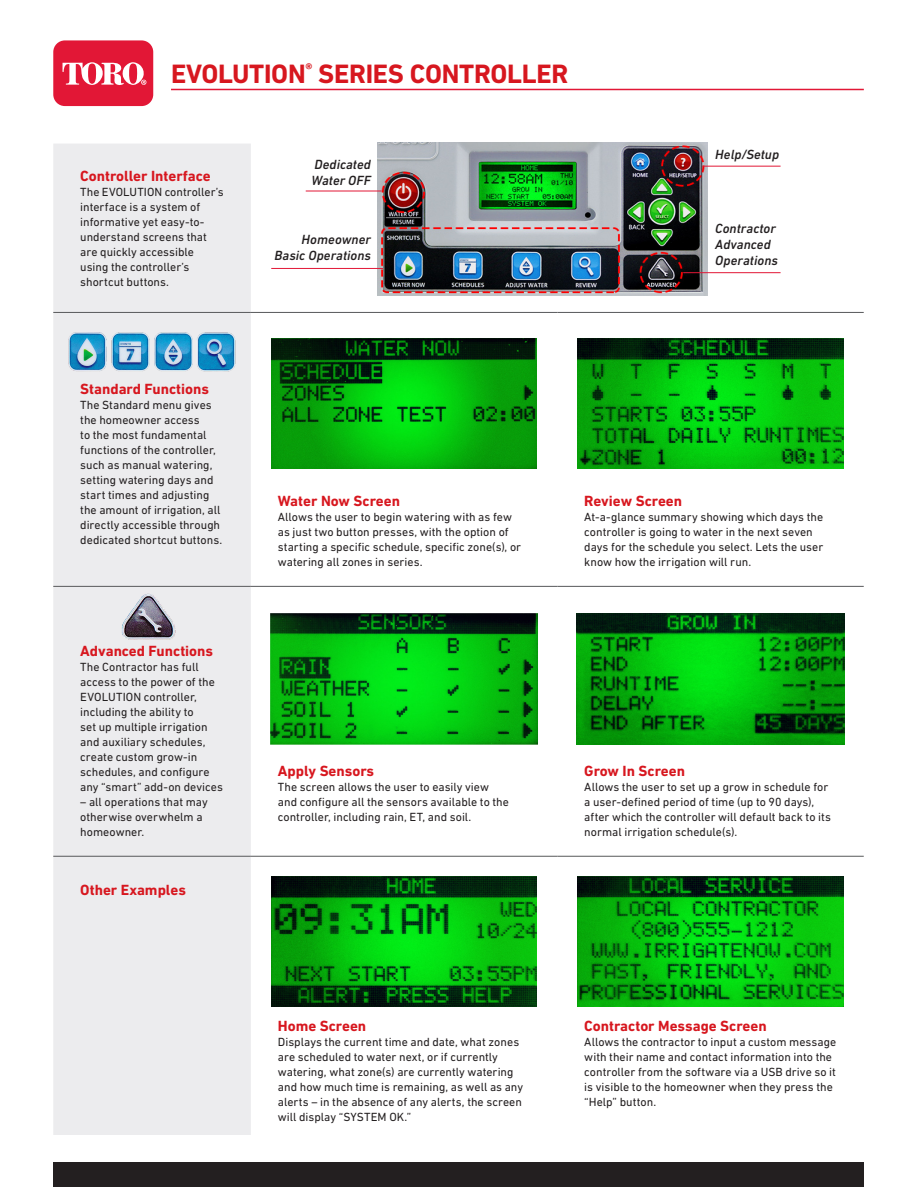
<style>
.page{position:relative;width:917px;height:1187px;background:#fff}
.page>*{position:absolute;margin:0;border:0;box-sizing:border-box;transform-origin:0 0}
.t1{font:700 27px "DIN Next LT Pro";letter-spacing:-.01em;color:#d7171f}
.t2{font:700 15px "DIN Next LT Pro";color:#d7171f}
.t3{font:italic 500 13.5px "DIN Next LT Pro";letter-spacing:.005em;color:#231f20}
.t4{font:12px/15px "DIN Next LT Pro";color:#231f20}
</style>
<div class="page">
<div style="left:53px;top:1162px;width:810px;height:24px;background:#231f20"></div>
<hr style="left:171px;top:89px;width:692px;height:1px;background:#e21736">
<div style="left:53px;top:40px;width:100px;height:66px;background:#e21736;border-radius:12px"></div>
<svg style="left:62px;top:62px;width:84px;height:23px"></svg>
<div style="left:53px;top:144px;width:198px;height:990px;background:#ececee"></div>
<hr style="left:53px;top:586px;width:198px;height:1px;background:#57585a">
<hr style="left:251px;top:586px;width:306px;height:1px;background:#57585a">
<hr style="left:557px;top:586px;width:306px;height:1px;background:#57585a">
<hr style="left:53px;top:855px;width:198px;height:1px;background:#57585a">
<hr style="left:251px;top:855px;width:306px;height:1px;background:#57585a">
<hr style="left:557px;top:855px;width:306px;height:1px;background:#57585a">
<hr style="left:53px;top:312px;width:198px;height:1px;background:#57585a">
<hr style="left:251px;top:312px;width:306px;height:1px;background:#57585a">
<hr style="left:557px;top:312px;width:306px;height:1px;background:#57585a">
<img style="left:271px;top:338px;width:265px;height:130px">
<img style="left:577px;top:338px;width:266px;height:130px">
<img style="left:270px;top:613px;width:268px;height:131px">
<img style="left:576px;top:613px;width:268px;height:131px">
<img style="left:271px;top:876px;width:265px;height:130px">
<img style="left:577px;top:876px;width:266px;height:130px">
<img style="left:377px;top:142px;width:330px;height:153px">
<hr style="left:702px;top:166px;width:78px;height:1px;background:#e21736">
<hr style="left:683px;top:272px;width:97px;height:1px;background:#e21736">
<hr style="left:271px;top:268px;width:112px;height:1px;background:#e21736">
<hr style="left:305px;top:191px;width:76px;height:1px;background:#e21736">
<img style="left:64px;top:330px;width:176px;height:43px">
<img style="left:116px;top:590px;width:63px;height:53px">
<p class="t1" style="left:171px;top:58px;width:398px">EVOLUTION<sup>®</sup> SERIES CONTROLLER</p>
<p class="t2" style="left:80px;top:167px;width:132px">Controller Interface</p>
<p class="t4" style="left:80px;top:184px;width:145px">The EVOLUTION controller’s interface is a system of informative yet easy-to&shy;understand screens that are quickly accessible using the controller’s shortcut buttons.</p>
<p class="t3" style="left:314px;top:156px;width:58px">Dedicated</p>
<p class="t3" style="left:311px;top:172px;width:61px">Water OFF</p>
<p class="t3" style="left:301px;top:232px;width:71px">Homeowner</p>
<p class="t3" style="left:274px;top:248px;width:98px">Basic Operations</p>
<p class="t3" style="left:715px;top:146px;width:65px">Help/Setup</p>
<p class="t3" style="left:715px;top:220px;width:62px">Contractor</p>
<p class="t3" style="left:715px;top:237px;width:57px">Advanced</p>
<p class="t3" style="left:715px;top:253px;width:64px">Operations</p>
<p class="t2" style="left:80px;top:380px;width:130px">Standard Functions</p>
<p class="t4" style="left:80px;top:397px;width:143px">The Standard menu gives the homeowner access<br>to the most fundamental functions of the controller, such as manual watering, setting watering days and start times and adjusting the amount of irrigation, all directly accessible through dedicated shortcut buttons.</p>
<p class="t2" style="left:80px;top:642px;width:134px">Advanced Functions</p>
<p class="t4" style="left:80px;top:659px;width:144px">The Contractor has full access to the power of the<br>EVOLUTION controller, including the ability to<br>set up multiple irrigation and auxiliary schedules, create custom grow-in schedules, and configure any “smart” add-on devices</p>
<p class="t4" style="left:80px;top:794px;width:129px">– all operations that may otherwise overwhelm a homeowner.</p>
<p class="t2" style="left:80px;top:880px;width:107px">Other Examples</p>
<p class="t2" style="left:278px;top:492px;width:124px">Water Now Screen</p>
<p class="t4" style="left:278px;top:509px;width:245px">Allows the user to begin watering with as few as just two button presses, with the option of starting a specific schedule, specific zone(s), or watering all zones in series.</p>
<p class="t2" style="left:278px;top:762px;width:98px">Apply Sensors</p>
<p class="t4" style="left:278px;top:779px;width:232px">The screen allows the user to easily view and configure all the sensors available to the controller, including rain, ET, and soil.</p>
<p class="t2" style="left:584px;top:492px;width:99px">Review Screen</p>
<p class="t4" style="left:584px;top:509px;width:240px">At-a-glance summary showing which days the controller is going to water in the next seven days for the schedule you select. Lets the user know how the irrigation will run.</p>
<p class="t2" style="left:584px;top:762px;width:102px">Grow In Screen</p>
<p class="t4" style="left:584px;top:779px;width:248px">Allows the user to set up a grow in schedule for a user-defined period of time (up to 90 days), after which the controller will default back to its normal irrigation schedule(s).</p>
<p class="t2" style="left:278px;top:1017px;width:90px">Home Screen</p>
<p class="t4" style="left:278px;top:1034px;width:247px">Displays the current time and date, what zones are scheduled to water next, or if currently watering, what zone(s) are currently watering and how much time is remaining, as well as any alerts – in the absence of any alerts, the screen will display “SYSTEM OK.”</p>
<p class="t2" style="left:584px;top:1017px;width:184px">Contractor Message Screen</p>
<p class="t4" style="left:584px;top:1034px;width:253px">Allows the contractor to input a custom message with their name and contact information into the controller from the software via a USB drive so it is visible to the homeowner when they press the “Help” button.</p>
</div>
